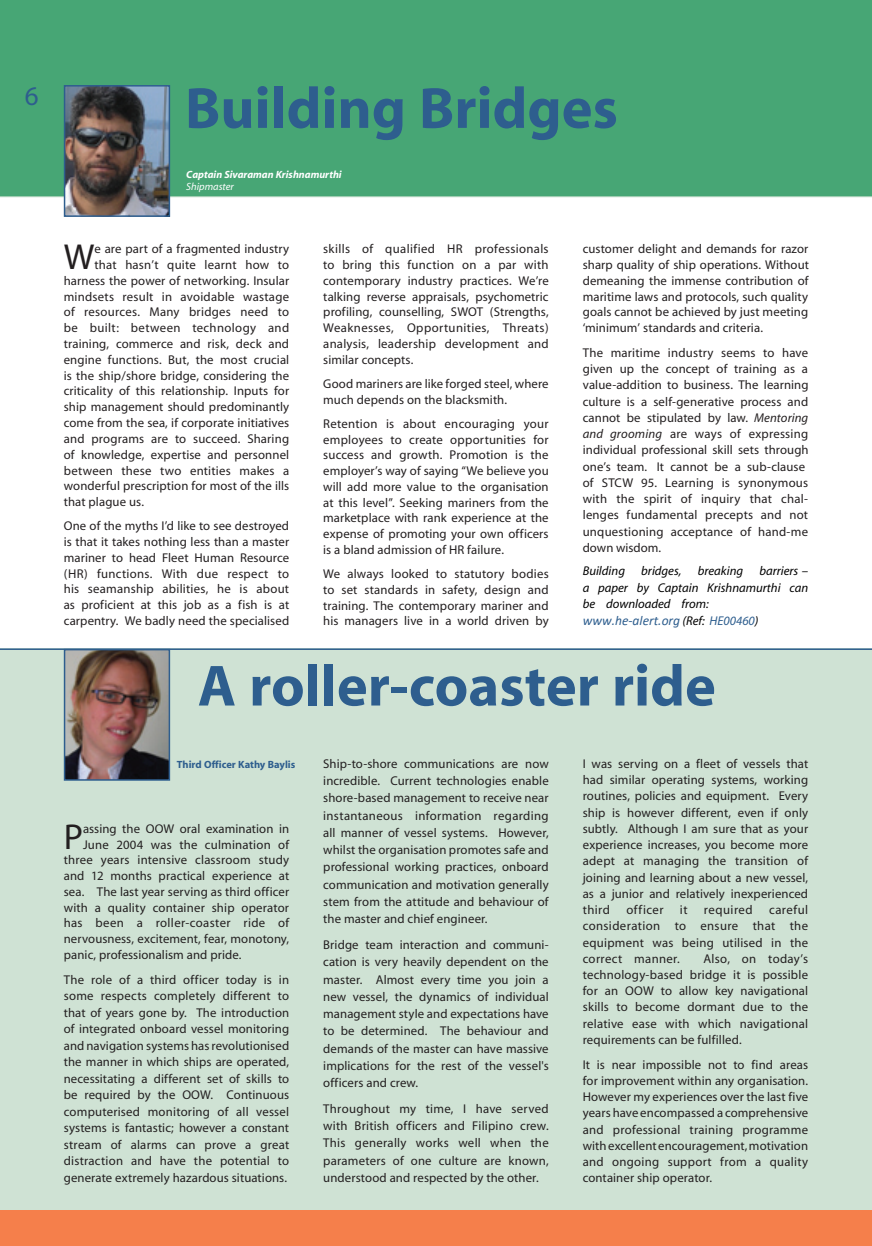
<style>
.page{position:relative;width:872px;height:1246px;background:#fff}
.page>*{position:absolute;margin:0;border:0;box-sizing:border-box;transform-origin:0 0}
.t1{font:700 58.5px "Myriad";color:#2e5e8e}
.t2{font:36.3px "Myriad";color:#231f20}
.t3{font:36.15px "Myriad";color:#231f20}
.t4{font:27px "Myriad";color:#2e5e8e}
.t5{font:italic 13.5px "Calibri";color:#2e5e8e}
.t6{font:12.75px/16.2px "Myriad";letter-spacing:.01em;color:#231f20;text-align:justify}
.t7{font:italic 12.75px/16.4px "Myriad";color:#000;text-align:justify}
.t8{font:12.75px "Myriad";letter-spacing:.03em;color:#231f20}
.t9{font:12.75px "Myriad";letter-spacing:.035em;color:#231f20}
.t10{font:12.75px "Myriad";letter-spacing:.04em;color:#231f20}
.t11{font:italic 700 10.5px "Myriad";color:#fff}
.t12{font:700 10.5px "Myriad";color:#2e5e8e}
.t13{font:italic 10.5px "Myriad";color:#fff}
.s1{font-style:italic}
.s2{font-family:"Myriad";font-size:12.75px;color:#000}
.s3{font-family:"Myriad";font-size:12.75px}
</style>
<div class="page">
<div style="left:0;top:0;width:872px;height:197px;background:#47a675"></div>
<div style="left:0;top:648px;width:872px;height:570px;background:#cfe2d4"></div>
<img style="left:63px;top:84px;width:108px;height:133px">
<div style="left:0;top:1211px;width:872px;height:35px;background:#f57f4b"></div>
<img style="left:63px;top:650px;width:108px;height:131px">
<hr style="left:0;top:648px;width:872px;height:2px;background:#2e5e8e">
<h3 class="t4" style="left:25px;top:83px;width:15px">6</h3>
<h1 class="t1" style="left:185px;top:78px;width:434px">Building Bridges</h1>
<p class="t11" style="left:186px;top:169px;width:157px">Captain Sivaraman Krishnamurthi</p>
<p class="t13" style="left:186px;top:182px;width:49px">Shipmaster</p>
<h2 class="t2" style="left:64px;top:239px;width:32px">W</h2>
<p class="t6" style="left:94px;top:241px;width:196px">e are part of a fragmented industry</p>
<p class="t6" style="left:94px;top:257px;width:196px">that hasn’t quite learnt how to</p>
<p class="t6" style="left:64px;top:273px;width:227px">harness the power of networking. Insular</p>
<p class="t6" style="left:64px;top:289px;width:227px">mindsets result in avoidable wastage</p>
<p class="t6" style="left:64px;top:304px;width:227px">of resources. Many bridges need to</p>
<p class="t8" style="left:64px;top:322px;width:227px">be built: between technology and</p>
<p class="t6" style="left:64px;top:336px;width:227px">training, commerce and risk, deck and</p>
<p class="t6" style="left:64px;top:352px;width:227px">engine functions. But, the most crucial</p>
<p class="t6" style="left:64px;top:368px;width:227px">is the ship/shore bridge, considering the</p>
<p class="t6" style="left:64px;top:384px;width:227px">criticality of this relationship. Inputs for</p>
<p class="t6" style="left:64px;top:399px;width:227px">ship management should predominantly</p>
<p class="t6" style="left:64px;top:415px;width:227px">come from the sea, if corporate initiatives</p>
<p class="t6" style="left:64px;top:431px;width:227px">and programs are to succeed. Sharing</p>
<p class="t6" style="left:64px;top:447px;width:227px">of knowledge, expertise and personnel</p>
<p class="t6" style="left:64px;top:463px;width:227px">between these two entities makes a</p>
<p class="t6" style="left:64px;top:479px;width:227px">wonderful prescription for most of the ills</p>
<p class="t6" style="left:64px;top:494px;width:82px">that plague us.</p>
<p class="t6" style="left:64px;top:519px;width:227px;line-height:15.8px">One of the myths I’d like to see destroyed is that it takes nothing less than a master mariner to head Fleet Human Resource (HR) functions. With due respect to his seamanship abilities, he is about as proficient at this job as a fish is at carpentry. We badly need the specialised</p>
<p class="t6" style="left:323px;top:242px;width:227px;line-height:15.8px">skills of qualified HR professionals to bring this function on a par with contemporary industry practices. We’re talking reverse appraisals, psychometric profiling, counselling, SWOT (Strengths, Weaknesses, Opportunities, Threats) analysis, leadership development and similar concepts.</p>
<p class="t6" style="left:323px;top:376px;width:227px;line-height:15.8px">Good mariners are like forged steel, where much depends on the blacksmith.</p>
<p class="t6" style="left:323px;top:416px;width:227px;line-height:15.8px">Retention is about encouraging your employees to create opportunities for success and growth. Promotion is the employer’s way of saying “We believe you will add more value to the organisation at this level”. Seeking mariners from the marketplace with rank experience at the expense of promoting your own officers is a bland admission of HR failure.</p>
<p class="t6" style="left:323px;top:566px;width:227px;line-height:15.8px">We always looked to statutory bodies to set standards in safety, design and training. The contemporary mariner and his managers live in a world driven by</p>
<p class="t6" style="left:583px;top:242px;width:228px;line-height:15.8px">customer delight and demands for razor sharp quality of ship operations. Without demeaning the immense contribution of maritime laws and protocols, such quality goals cannot be achieved by just meeting ‘minimum’ standards and criteria.</p>
<p class="t6" style="left:583px;top:345px;width:227px;text-align:left">The maritime industry seems to have given up the concept of training as a value-addition to business. The learning culture is a self-generative process and cannot be stipulated by law. <span class="s1">Mentoring and grooming</span> are ways of expressing individual professional skill sets through one’s team. It cannot be a sub-clause of STCW 95. Learning is synonymous with the spirit of inquiry that chal&shy;lenges fundamental precepts and not unquestioning acceptance of hand-me down wisdom.</p>
<p class="t7" style="left:583px;top:564px;width:44px">Building</p>
<p class="t7" style="left:641px;top:564px;width:42px">bridges,</p>
<p class="t7" style="left:697px;top:564px;width:47px">breaking</p>
<p class="t7" style="left:583px;top:564px;width:227px;text-indent:177px">barriers – a paper by Captain Krishnamurthi can be downloaded from:</p>
<p class="t5" style="left:583px;top:611px;width:177px">www.he-alert.org <span class="s2">(Ref:</span> <span class="s3">HE00460</span><span class="s2">)</span></p>
<h1 class="t1" style="left:198px;top:656px;width:519px">A roller-coaster ride</h1>
<p class="t12" style="left:177px;top:759px;width:120px">Third Officer Kathy Baylis</p>
<h3 class="t3" style="left:64px;top:818px;width:21px">P</h3>
<p class="t6" style="left:83px;top:821px;width:208px">assing the OOW oral examination in</p>
<p class="t6" style="left:83px;top:837px;width:208px">June 2004 was the culmination of</p>
<p class="t6" style="left:64px;top:852px;width:227px">three years intensive classroom study</p>
<p class="t6" style="left:64px;top:868px;width:227px">and 12 months practical experience at</p>
<p class="t6" style="left:64px;top:884px;width:227px">sea. The last year serving as third officer</p>
<p class="t6" style="left:64px;top:900px;width:227px">with a quality container ship operator</p>
<p class="t8" style="left:64px;top:917px;width:227px">has been a roller-coaster ride of</p>
<p class="t6" style="left:64px;top:931px;width:227px">nervousness, excitement, fear, monotony,</p>
<p class="t6" style="left:64px;top:947px;width:179px">panic, professionalism and pride.</p>
<p class="t6" style="left:64px;top:972px;width:227px">The role of a third officer today is in some respects completely different to that of years gone by. The introduction of integrated onboard vessel monitoring and navigation systems has revolutionised the manner in which ships are operated, necessitating a different set of skills to be required by the OOW. Continuous computerised monitoring of all vessel systems is fantastic; however a constant stream of alarms can prove a great distraction and have the potential to generate extremely hazardous situations.</p>
<p class="t6" style="left:323px;top:756px;width:227px;line-height:17.2px">Ship-to-shore communications are now incredible. Current technologies enable shore-based management to receive near instantaneous information regarding all manner of vessel systems. However, whilst the organisation promotes safe and professional working practices, onboard communication and motivation generally stem from the attitude and behaviour of the master and chief engineer.</p>
<p class="t6" style="left:323px;top:937px;width:227px;line-height:17.2px">Bridge team interaction and communi&shy;cation is very heavily dependent on the master. Almost every time you join a new vessel, the dynamics of individual management style and expectations have to be determined. The behaviour and demands of the master can have massive implications for the rest of the vessel's officers and crew.</p>
<p class="t6" style="left:323px;top:1100px;width:227px;line-height:17.2px">Throughout my time, I have served with British officers and Filipino crew.<br>This generally works well when the parameters of one culture are known, understood and respected by the other.</p>
<p class="t6" style="left:583px;top:756px;width:227px">I was serving on a fleet of vessels that had similar operating systems, working routines, policies and equipment. Every ship is however different, even if only subtly. Although I am sure that as your experience increases, you become more adept at managing the transition of joining and learning about a new vessel, as a junior and relatively inexperienced third</p>
<p class="t6" style="left:583px;top:902px;width:227px;text-indent:186px">careful consideration to ensure that the equipment was being utilised in the correct manner.</p>
<p class="t10" style="left:626px;top:903px;width:39px">officer</p>
<p class="t6" style="left:680px;top:902px;width:9px">it</p>
<p class="t9" style="left:704px;top:903px;width:50px">required</p>
<p class="t6" style="left:583px;top:951px;width:227px;text-indent:121px">Also, on today’s technology-based bridge it is possible for an OOW to allow key navigational skills to become dormant due to the relative ease with which navigational requirements can be fulfilled.</p>
<p class="t6" style="left:583px;top:1057px;width:227px">It is near impossible not to find areas for improvement within any organisation.<br>However my experiences over the last five years have encompassed a comprehensive and professional training programme with excellent encouragement, motivation and ongoing support from a quality container ship operator.</p>
</div>
